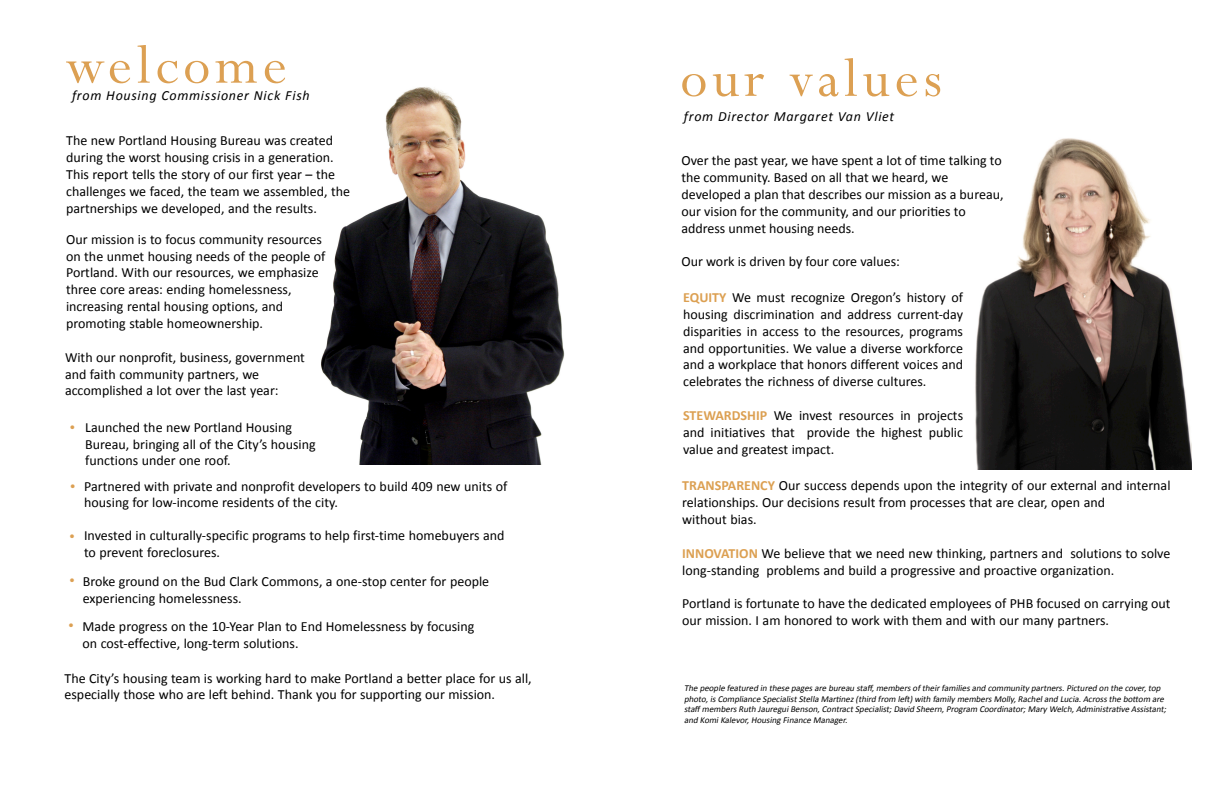
<style>
.page{position:relative;width:1224px;height:792px;background:#fff}
.page>*{position:absolute;margin:0;border:0;box-sizing:border-box;transform-origin:0 0}
.t1{font:60px "Perpetua";letter-spacing:.075em;color:#dca053}
.t2{font:14px/16.9px "Calibri";color:#000}
.t3{font:italic 14px "Calibri";letter-spacing:.05em;color:#000}
.t4{font:12px "Calibri";color:#dca053}
.t5{font:italic 9px/10.8px "Calibri";letter-spacing:-.02em;color:#000}
.s1{font-weight:700;color:#dca052}
</style>
<div class="page">
<img style="left:321px;top:87px;width:244px;height:378px">
<img style="left:975px;top:138px;width:216px;height:332px">
<h1 class="t1" style="left:65px;top:33px;width:223px">welcome</h1>
<p class="t3" style="left:72px;top:90px;width:239px">from Housing Commissioner Nick Fish</p>
<p class="t2" style="left:66px;top:133px;width:285px">The new Portland Housing Bureau was created during the worst housing crisis in a generation.<br>This report tells the story of our first year – the challenges we faced, the team we assembled, the partnerships we developed, and the results.</p>
<p class="t2" style="left:66px;top:232px;width:261px">Our mission is to focus community resources on the unmet housing needs of the people of Portland. With our resources, we emphasize three core areas: ending homelessness, increasing rental housing options, and promoting stable homeownership.</p>
<p class="t2" style="left:65px;top:350px;width:241px">With our nonprofit, business, government and faith community partners, we accomplished a lot over the last year:</p>
<p class="t4" style="left:70px;top:422px;width:7px">•</p>
<p class="t2" style="left:85px;top:420px;width:232px">Launched the new Portland Housing<br>Bureau, bringing all of the City’s housing functions under one roof.</p>
<p class="t4" style="left:70px;top:480px;width:7px">•</p>
<p class="t2" style="left:84px;top:479px;width:425px">Partnered with private and nonprofit developers to build 409 new units of housing for low‐income residents of the city.</p>
<p class="t4" style="left:69px;top:531px;width:7px">•</p>
<p class="t2" style="left:84px;top:528px;width:422px">Invested in culturally‐specific programs to help first‐time homebuyers and to prevent foreclosures.</p>
<p class="t4" style="left:69px;top:575px;width:7px">•</p>
<p class="t2" style="left:83px;top:574px;width:408px">Broke ground on the Bud Clark Commons, a one‐stop center for people experiencing homelessness.</p>
<p class="t4" style="left:68px;top:620px;width:7px">•</p>
<p class="t2" style="left:82px;top:619px;width:393px">Made progress on the 10‐Year Plan to End Homelessness by focusing on cost‐effective, long‐term solutions.</p>
<p class="t2" style="left:65px;top:671px;width:469px">The City’s housing team is working hard to make Portland a better place for us all, especially those who are left behind. Thank you for supporting our mission.</p>
<h1 class="t1" style="left:680px;top:47px;width:264px">our values</h1>
<p class="t3" style="left:684px;top:110px;width:212px">from Director Margaret Van Vliet</p>
<p class="t2" style="left:681px;top:154px;width:324px">Over the past year, we have spent a lot of &lt;me talking to the community. Based on all that we heard, we developed a plan that describes our mission as a bureau, our vision for the community, and our priori&lt;es to address unmet housing needs.</p>
<p class="t2" style="left:681px;top:254px;width:220px">Our work is driven by four core values:</p>
<p class="t2" style="left:683px;top:290px;width:282px;text-align:justify"><span class="s1">EQUITY</span> We must recognize Oregon’s history of housing discrimination and address current‐day disparities in access to the resources, programs and opportunities. We value a diverse workforce and a workplace that honors different voices and celebrates the richness of diverse cultures.</p>
<p class="t2" style="left:683px;top:408px;width:281px;text-align:justify"><span class="s1">STEWARDSHIP</span> We invest resources in projects and initiatives that provide the highest public value and greatest impact.</p>
<p class="t2" style="left:682px;top:478px;width:490px"><span class="s1">TRANSPARENCY</span> Our success depends upon the integrity of our external and internal relationships. Our decisions result from processes that are clear, open and<br>without bias.</p>
<p class="t2" style="left:682px;top:546px;width:490px"><span class="s1">INNOVATION</span> We believe that we need new thinking, partners and solutions to solve long‐standing problems and build a progressive and proactive organization.</p>
<p class="t2" style="left:682px;top:596px;width:490px">Portland is fortunate to have the dedicated employees of PHB focused on carrying out our mission. I am honored to work with them and with our many partners.</p>
<p class="t5" style="left:684px;top:683px;width:485px">The people featured in these pages are bureau staff,members of their families and community partners.Pictured on the cover,top photo,is Compliance Specialist Stella Mar&lt;nez (third from leE)with family members Molly,Racheland Lucia.Across the bo`om are staff members Ruth JaureguiBenson,Contract Specialist;David Sheern,Program Coordinator;Mary Welch,Administra&lt;ve Assistant; and KomiKalevor,Housing Finance Manager.</p>
</div>
